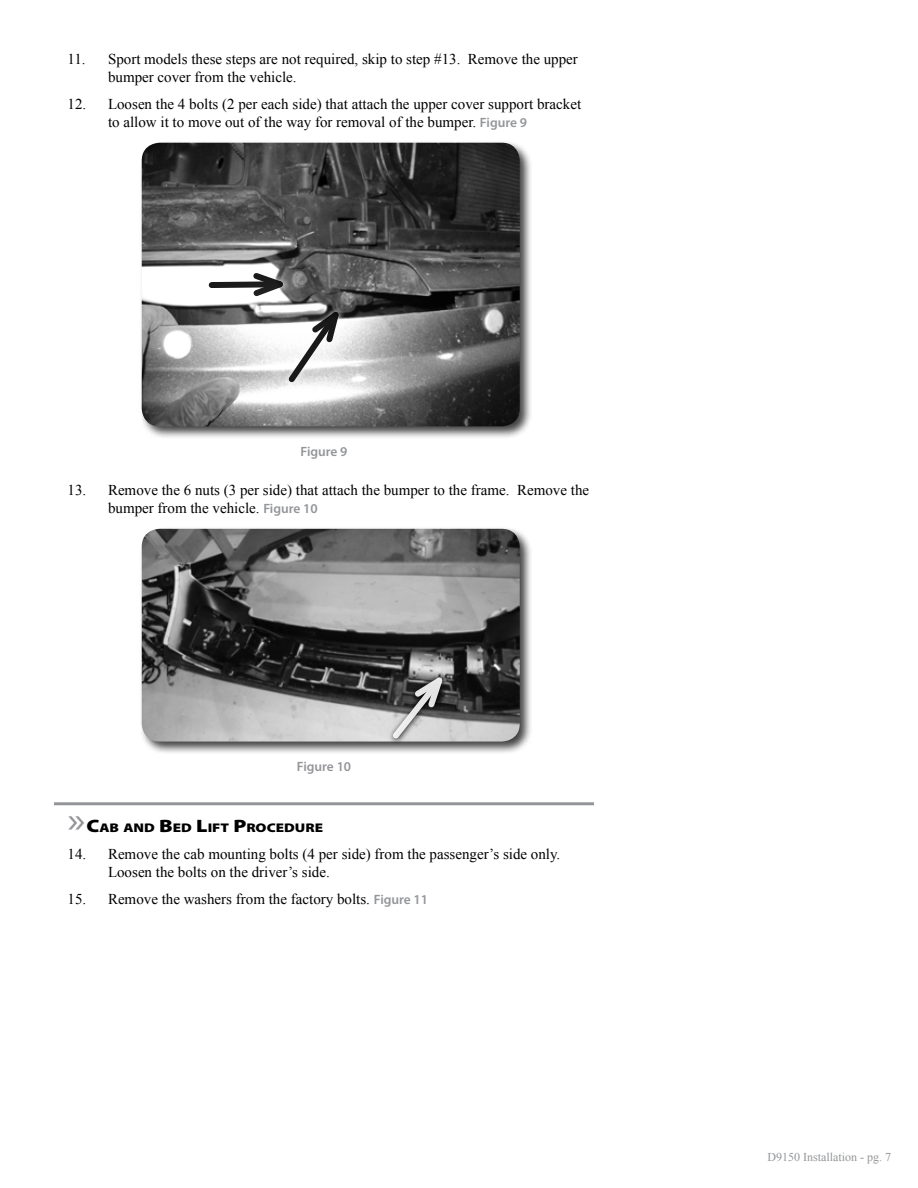
<style>
.page{position:relative;width:918px;height:1188px;background:#fff}
.page>*{position:absolute;margin:0;border:0;box-sizing:border-box;transform-origin:0 0}
.t1{font:15px/18px "Times New Roman";color:#000}
.t2{font:600 13.5px "Myriad Pro";color:#939598}
.t3{font:900 12.6px "Myriad Pro";color:#000;scale:1.2 1}
.t4{font:12px "Times New Roman";color:#939598}
.s1{font-family:"Myriad Pro";font-weight:600;font-size:13.5px;color:#939598}
.s2{font-weight:400;font-size:36px;color:#939598}
.s3{font-size:18px}
</style>
<div class="page">
<hr style="left:54px;top:802px;width:540px;height:3px;background:#939598">
<div style="left:139px;top:140px;width:394px;height:300px;background:#000;opacity:.75"></div>
<img style="left:142px;top:143px;width:378px;height:283px">
<div style="left:204px;top:268px;width:86px;height:34px;background:#fff"></div>
<div style="left:284px;top:306px;width:61px;height:83px;background:#fff"></div>
<svg style="left:207px;top:272px;width:139px;height:115px"></svg>
<div style="left:139px;top:526px;width:394px;height:229px;background:#000;opacity:.75"></div>
<img style="left:142px;top:529px;width:378px;height:213px">
<svg style="left:387px;top:667px;width:63px;height:77px;background:#8b8b8b"></svg>
<p class="t1" style="left:108px;top:50px;width:471px;text-indent:-40px">11. Sport models these steps are not required, skip to step #13. Remove the upper bumper cover from the vehicle.</p>
<p class="t1" style="left:108px;top:95px;width:475px;text-indent:-40px">12. Loosen the 4 bolts (2 per each side) that attach the upper cover support bracket to allow it to move out of the way for removal of the bumper. <span class="s1">Figure 9</span></p>
<p class="t2" style="left:300px;top:442px;width:49px">Figure 9</p>
<p class="t1" style="left:108px;top:481px;width:483px;text-indent:-40px">13. Remove the 6 nuts (3 per side) that attach the bumper to the frame. Remove the bumper from the vehicle. <span class="s1">Figure 10</span></p>
<p class="t2" style="left:297px;top:758px;width:56px">Figure 10</p>
<p class="t3" style="left:67px;top:820px;width:214px"><span class="s2">»</span><span class="s3">C</span>AB AND <span class="s3">B</span>ED <span class="s3">L</span>IFT <span class="s3">P</span>ROCEDURE</p>
<p class="t1" style="left:108px;top:845px;width:454px;text-indent:-40px">14. Remove the cab mounting bolts (4 per side) from the passenger’s side only.<br>Loosen the bolts on the driver’s side.</p>
<p class="t1" style="left:68px;top:889px;width:362px">15. Remove the washers from the factory bolts. <span class="s1">Figure 11</span></p>
<p class="t4" style="left:767px;top:1149px;width:125px">D9150 Installation - pg. 7</p>
</div>
